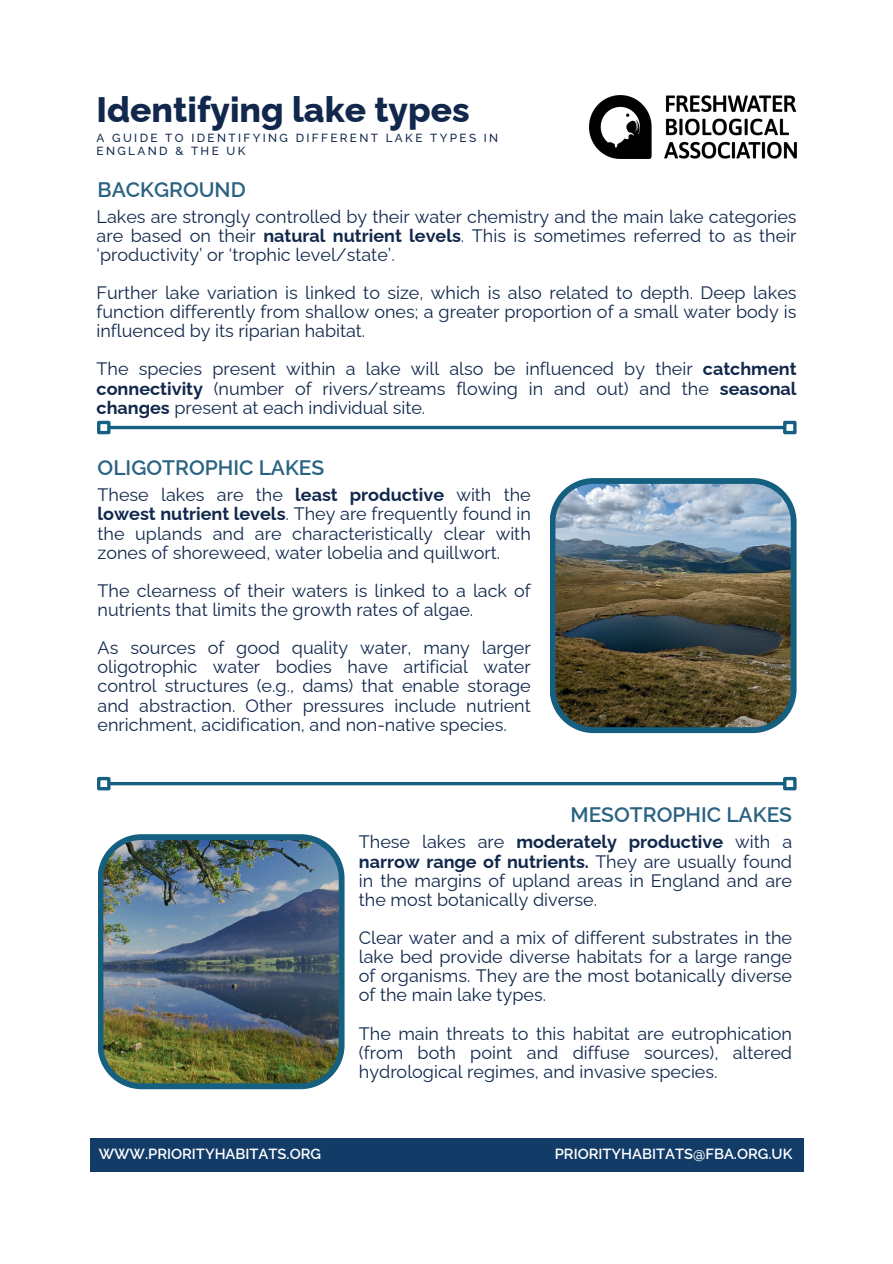
<style>
.page{position:relative;width:893px;height:1264px;background:#fff}
.page>*{position:absolute;margin:0;border:0;box-sizing:border-box;transform-origin:0 0}
.t1{font:800 35.25px "Raleway";color:#11284c}
.t2{font:600 21px "Raleway";color:#2a6281}
.t3{font:18px/19px "Raleway";color:#11284c;text-align:justify}
.t4{font:600 14.7px "Raleway";color:#fff}
.t5{font:500 11.7px/12.6px "Raleway";letter-spacing:.2em;color:#11284c}
.s1{font-weight:700}
</style>
<div class="page">
<img style="left:550px;top:478px;width:246px;height:255px">
<hr style="left:110px;top:426px;width:673px;height:3px;background:#155f80">
<div style="left:97px;top:421px;width:13px;height:13px;border:3px solid #155f80"></div>
<div style="left:783px;top:421px;width:13px;height:13px;border:3px solid #155f80"></div>
<img style="left:98px;top:834px;width:246px;height:255px">
<img style="left:589px;top:95px;width:207px;height:63px">
<div style="left:90px;top:1138px;width:713px;height:33px;background:#123b68"></div>
<hr style="left:110px;top:782px;width:673px;height:3px;background:#155f80">
<div style="left:97px;top:777px;width:13px;height:13px;border:3px solid #155f80"></div>
<div style="left:783px;top:777px;width:13px;height:13px;border:3px solid #155f80"></div>
<h1 class="t1" style="left:97px;top:81px;width:374px">Identifying lake types</h1>
<p class="t5" style="left:97px;top:130px;width:403px">A GUIDE TO IDENTIFYING DIFFERENT LAKE TYPES IN<br>ENGLAND &amp; THE UK</p>
<p class="t2" style="left:98px;top:173px;width:150px">BACKGROUND</p>
<p class="t3" style="left:97px;top:205px;width:701px">Lakes are strongly controlled by their water chemistry and the main lake categories are based on their <span class="s1">natural nutrient levels</span>. This is sometimes referred to as their ‘productivity’ or ‘trophic level/state’.</p>
<p class="t3" style="left:97px;top:281px;width:701px">Further lake variation is linked to size, which is also related to depth. Deep lakes function differently from shallow ones; a greater proportion of a small water body is influenced by its riparian habitat.</p>
<p class="t3" style="left:97px;top:357px;width:701px">The species present within a lake will also be influenced by their <span class="s1">catchment connectivity</span> (number of rivers/streams flowing in and out) and the <span class="s1">seasonal changes</span> present at each individual site.</p>
<p class="t2" style="left:98px;top:451px;width:228px">OLIGOTROPHIC LAKES</p>
<p class="t3" style="left:98px;top:483px;width:434px">These lakes are the <span class="s1">least productive</span> with the <span class="s1">lowest nutrient levels</span>. They are frequently found in the uplands and are characteristically clear with zones of shoreweed, water lobelia and quillwort.</p>
<p class="t3" style="left:98px;top:579px;width:434px">The clearness of their waters is linked to a lack of nutrients that limits the growth rates of algae.</p>
<p class="t3" style="left:98px;top:636px;width:434px">As sources of good quality water, many larger oligotrophic water bodies have artificial water control structures (e.g., dams) that enable storage and abstraction. Other pressures include nutrient enrichment, acidification, and non-native species.</p>
<p class="t4" style="left:99px;top:1141px;width:224px">WWW.PRIORITYHABITATS.ORG</p>
<p class="t2" style="left:570px;top:797px;width:223px">MESOTROPHIC LAKES</p>
<p class="t3" style="left:359px;top:830px;width:434px">These lakes are <span class="s1">moderately productive</span> with a <span class="s1">narrow range of nutrients.</span> They are usually found in the margins of upland areas in England and are the most botanically diverse.</p>
<p class="t3" style="left:359px;top:926px;width:434px">Clear water and a mix of different substrates in the lake bed provide diverse habitats for a large range of organisms. They are the most botanically diverse of the main lake types.</p>
<p class="t3" style="left:359px;top:1021px;width:434px">The main threats to this habitat are eutrophication (from both point and diffuse sources), altered hydrological regimes, and invasive species.</p>
<p class="t4" style="left:554px;top:1141px;width:239px">PRIORITYHABITATS@FBA.ORG.UK</p>
</div>
